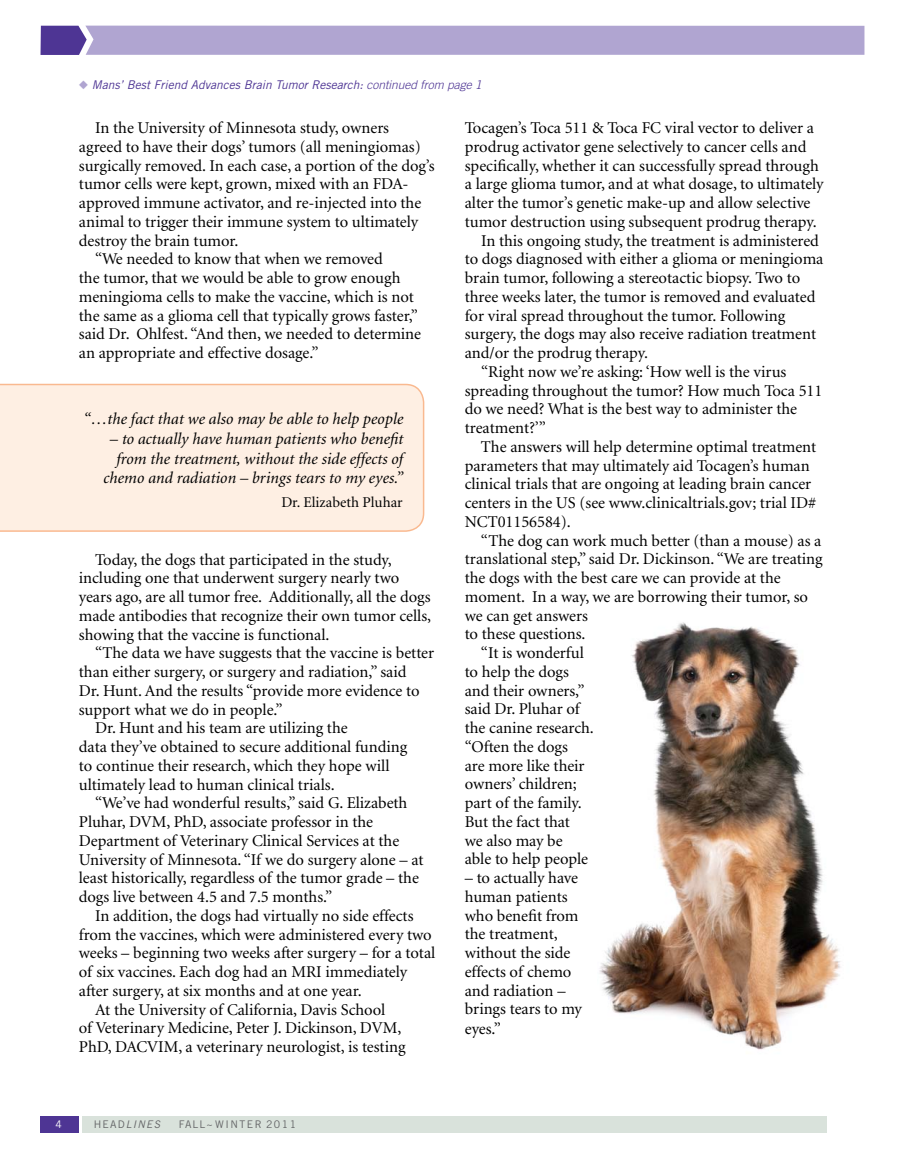
<style>
.page{position:relative;width:905px;height:1156px;background:#fff}
.page>*{position:absolute;margin:0;border:0;box-sizing:border-box;transform-origin:0 0}
.t1{font:16.5px/18.9px "Minion";letter-spacing:-.005em;color:#000}
.t2{font:italic 16.5px/19.8px "Minion";color:#000;text-align:right}
.t3{font:15px "Minion";color:#000}
.t4{font:italic 12px "Trade Gothic";color:#4e3594}
.t5{font:10.5px "Trade Gothic";letter-spacing:.14em;color:#636466}
.t6{font:italic 10.5px "Trade Gothic";letter-spacing:.195em;color:#636466}
.t7{font:10.5px "Trade Gothic";color:#fff}
.s1{color:#b0a5d1}
.s2{font-weight:300}
.s3{font-style:normal}
</style>
<div class="page">
<div style="left:82px;top:1116px;width:744px;height:16px;background:#d9e2db"></div>
<div style="left:40px;top:1116px;width:39px;height:16px;background:#4e3594"></div>
<svg style="left:40px;top:26px;width:824px;height:29px;background:#aca0ce"></svg>
<img style="left:599px;top:622px;width:242px;height:428px">
<div style="left:0;top:384px;width:424px;height:148px;background:#feefe3"></div>
<p class="t4" style="left:79px;top:78px;width:404px"><span class="s1">◆</span> Mans’ Best Friend Advances Brain Tumor Research: <span class="s2">continued from page 1</span></p>
<p class="t1" style="left:95px;top:119px;width:295px">In the University of Minnesota study, owners</p>
<p class="t1" style="left:79px;top:138px;width:343px">agreed to have their dogs’ tumors (all meningiomas)</p>
<p class="t1" style="left:79px;top:157px;width:357px">surgically removed. In each case, a portion of the dog’s</p>
<p class="t1" style="left:79px;top:175px;width:331px">tumor cells were kept, grown, mixed with an FDA-</p>
<p class="t1" style="left:79px;top:194px;width:344px">approved immune activator, and re-injected into the</p>
<p class="t1" style="left:79px;top:213px;width:341px">animal to trigger their immune system to ultimately</p>
<p class="t1" style="left:79px;top:232px;width:161px">destroy the brain tumor.</p>
<p class="t1" style="left:95px;top:250px;width:289px">“We needed to know that when we removed</p>
<p class="t1" style="left:79px;top:269px;width:323px">the tumor, that we would be able to grow enough</p>
<p class="t1" style="left:79px;top:288px;width:336px">meningioma cells to make the vaccine, which is not</p>
<p class="t1" style="left:79px;top:306px;width:340px">the same as a glioma cell that typically grows faster,”</p>
<p class="t1" style="left:79px;top:325px;width:344px">said Dr. Ohlfest. “And then, we needed to determine</p>
<p class="t1" style="left:79px;top:344px;width:241px">an appropriate and effective dosage.”</p>
<p class="t1" style="left:465px;top:119px;width:351px">Tocagen’s Toca 511 &amp; Toca FC viral vector to deliver a</p>
<p class="t1" style="left:465px;top:138px;width:343px">prodrug activator gene selectively to cancer cells and</p>
<p class="t1" style="left:465px;top:156px;width:355px">specifically, whether it can successfully spread through</p>
<p class="t1" style="left:465px;top:175px;width:360px">a large glioma tumor, and at what dosage, to ultimately</p>
<p class="t1" style="left:465px;top:194px;width:347px">alter the tumor’s genetic make-up and allow selective</p>
<p class="t1" style="left:465px;top:213px;width:353px">tumor destruction using subsequent prodrug therapy.</p>
<p class="t1" style="left:481px;top:231px;width:339px">In this ongoing study, the treatment is administered</p>
<p class="t1" style="left:465px;top:250px;width:360px">to dogs diagnosed with either a glioma or meningioma</p>
<p class="t1" style="left:465px;top:269px;width:337px">brain tumor, following a stereotactic biopsy. Two to</p>
<p class="t1" style="left:465px;top:288px;width:352px">three weeks later, the tumor is removed and evaluated</p>
<p class="t1" style="left:465px;top:306px;width:322px">for viral spread throughout the tumor. Following</p>
<p class="t1" style="left:465px;top:325px;width:353px">surgery, the dogs may also receive radiation treatment</p>
<p class="t1" style="left:465px;top:344px;width:185px">and/or the prodrug therapy.</p>
<p class="t1" style="left:481px;top:362px;width:307px">“Right now we’re asking: ‘How well is the virus</p>
<p class="t1" style="left:465px;top:381px;width:359px">spreading throughout the tumor? How much Toca 511</p>
<p class="t1" style="left:465px;top:400px;width:334px">do we need? What is the best way to administer the</p>
<p class="t1" style="left:465px;top:419px;width:83px">treatment?’”</p>
<p class="t1" style="left:481px;top:437px;width:337px">The answers will help determine optimal treatment</p>
<p class="t1" style="left:465px;top:456px;width:346px">parameters that may ultimately aid Tocagen’s human</p>
<p class="t1" style="left:465px;top:475px;width:348px">clinical trials that are ongoing at leading brain cancer</p>
<p class="t1" style="left:465px;top:494px;width:353px">centers in the US (see www.clinicaltrials.gov; trial ID#</p>
<p class="t1" style="left:465px;top:512px;width:107px">NCT01156584).</p>
<p class="t1" style="left:481px;top:531px;width:342px">“The dog can work much better (than a mouse) as a</p>
<p class="t1" style="left:465px;top:550px;width:359px">translational step,” said Dr. Dickinson. “We are treating</p>
<p class="t1" style="left:465px;top:569px;width:317px">the dogs with the best care we can provide at the</p>
<p class="t1" style="left:465px;top:587px;width:345px">moment. In a way, we are borrowing their tumor, so</p>
<p class="t1" style="left:465px;top:606px;width:125px">we can get answers</p>
<p class="t1" style="left:465px;top:625px;width:122px">to these questions.</p>
<p class="t1" style="left:481px;top:644px;width:104px">“It is wonderful</p>
<p class="t1" style="left:465px;top:662px;width:106px">to help the dogs</p>
<p class="t1" style="left:465px;top:681px;width:121px">and their owners,”</p>
<p class="t1" style="left:465px;top:700px;width:116px">said Dr. Pluhar of</p>
<p class="t1" style="left:465px;top:719px;width:131px">the canine research.</p>
<p class="t1" style="left:465px;top:737px;width:105px">“Often the dogs</p>
<p class="t1" style="left:465px;top:756px;width:121px">are more like their</p>
<p class="t1" style="left:465px;top:775px;width:114px">owners’ children;</p>
<p class="t1" style="left:464px;top:794px;width:118px">part of the family.</p>
<p class="t1" style="left:464px;top:812px;width:107px">But the fact that</p>
<p class="t1" style="left:464px;top:831px;width:99px">we also may be</p>
<p class="t1" style="left:464px;top:850px;width:125px">able to help people</p>
<p class="t1" style="left:464px;top:869px;width:119px">– to actually have human patients who benefit from the treatment, without the side effects of chemo and radiation – brings tears to my eyes.”</p>
<p class="t2" style="left:83px;top:409px;width:321px">“…the fact that we also may be able to help people</p>
<p class="t2" style="left:103px;top:429px;width:302px">– to actually have human patients who benefit from the treatment, without the side effects of chemo and radiation – brings tears to my eyes.”</p>
<p class="t3" style="left:281px;top:495px;width:123px">Dr. Elizabeth Pluhar</p>
<p class="t1" style="left:79px;top:550px;width:354px;text-indent:16px">Today, the dogs that participated in the study, including one that underwent surgery nearly two years ago, are all tumor free. Additionally, all the dogs made antibodies that recognize their own tumor cells, showing that the vaccine is functional.</p>
<p class="t1" style="left:95px;top:644px;width:340px">“The data we have suggests that the vaccine is better</p>
<p class="t1" style="left:79px;top:663px;width:329px">than either surgery, or surgery and radiation,” said</p>
<p class="t1" style="left:79px;top:681px;width:342px">Dr. Hunt. And the results “provide more evidence to</p>
<p class="t1" style="left:79px;top:700px;width:205px">support what we do in people.”</p>
<p class="t1" style="left:95px;top:719px;width:254px">Dr. Hunt and his team are utilizing the</p>
<p class="t1" style="left:79px;top:738px;width:330px">data they’ve obtained to secure additional funding</p>
<p class="t1" style="left:79px;top:756px;width:312px">to continue their research, which they hope will</p>
<p class="t1" style="left:79px;top:775px;width:257px">ultimately lead to human clinical trials.</p>
<p class="t1" style="left:95px;top:794px;width:314px">“We’ve had wonderful results,” said G. Elizabeth</p>
<p class="t1" style="left:79px;top:813px;width:296px">Pluhar, DVM, PhD, associate professor in the</p>
<p class="t1" style="left:79px;top:831px;width:322px">Department of Veterinary Clinical Services at the</p>
<p class="t1" style="left:79px;top:850px;width:346px">University of Minnesota. “If we do surgery alone – at</p>
<p class="t1" style="left:79px;top:869px;width:341px">least historically, regardless of the tumor grade – the</p>
<p class="t1" style="left:79px;top:888px;width:255px">dogs live between 4.5 and 7.5 months.”</p>
<p class="t1" style="left:95px;top:906px;width:320px">In addition, the dogs had virtually no side effects</p>
<p class="t1" style="left:79px;top:925px;width:354px">from the vaccines, which were administered every two</p>
<p class="t1" style="left:79px;top:944px;width:358px">weeks – beginning two weeks after surgery – for a total</p>
<p class="t1" style="left:79px;top:963px;width:330px">of six vaccines. Each dog had an MRI immediately</p>
<p class="t1" style="left:79px;top:981px;width:284px">after surgery, at six months and at one year.</p>
<p class="t1" style="left:95px;top:1000px;width:292px">At the University of California, Davis School</p>
<p class="t1" style="left:79px;top:1019px;width:324px">of Veterinary Medicine, Peter J. Dickinson, DVM,</p>
<p class="t1" style="left:79px;top:1038px;width:328px">PhD, DACVIM, a veterinary neurologist, is testing</p>
<p class="t7" style="left:56px;top:1118px;width:8px">4</p>
<p class="t6" style="left:94px;top:1118px;width:66px"><span class="s3">H ead</span>lines</p>
<p class="t5" style="left:179px;top:1118px;width:119px">FALL~WINTER 2011</p>
</div>
